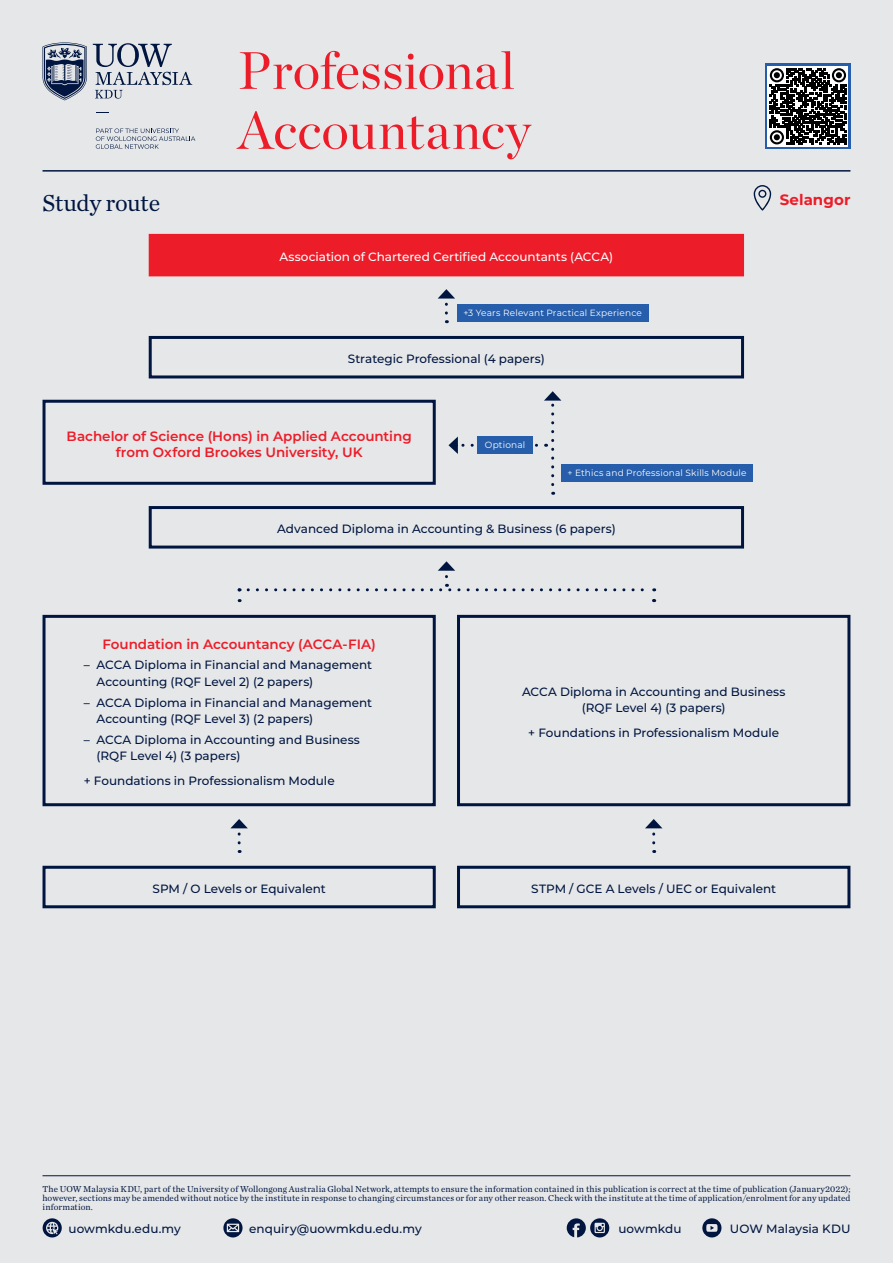
<style>
.page{position:relative;width:893px;height:1263px;background:#e6e7e8}
.page>*{position:absolute;margin:0;border:0;box-sizing:border-box;transform-origin:0 0}
.t1{font:52.5px/60px "Chronicle Display";letter-spacing:.005em;color:#ed1c29}
.t2{font:24px "Chronicle Text G1";letter-spacing:-.02em;color:#001641}
.t3{font:700 15px "Montserrat";letter-spacing:.01em;color:#ed1c29}
.t4{font:600 13.5px/16.5px "Montserrat";color:#ed1c29;text-align:center}
.t5{font:500 12px/16.5px "Montserrat";color:#001641}
.t6{font:500 12px "Montserrat";color:#fff}
.t7{font:9px/9px "Chronicle Text G1";color:#001641;text-align:justify}
.t8{font:9px "Montserrat";letter-spacing:.02em;color:#fff}
</style>
<div class="page">
<svg style="left:754px;top:185px;width:17px;height:26px"></svg>
<svg style="left:438px;top:289px;width:17px;height:24px"></svg>
<svg style="left:448px;top:436px;width:89px;height:18px"></svg>
<svg style="left:544px;top:391px;width:17px;height:94px"></svg>
<svg style="left:230px;top:819px;width:18px;height:24px"></svg>
<svg style="left:148px;top:506px;width:597px;height:43px"></svg>
<svg style="left:42px;top:399px;width:394px;height:86px"></svg>
<div style="left:477px;top:436px;width:56px;height:17px;background:#265eac"></div>
<div style="left:457px;top:305px;width:191px;height:17px;background:#265eac"></div>
<div style="left:561px;top:465px;width:192px;height:17px;background:#265eac"></div>
<div style="left:148px;top:233px;width:597px;height:44px;background:#ed1c29"></div>
<svg style="left:148px;top:335px;width:597px;height:44px"></svg>
<svg style="left:645px;top:819px;width:17px;height:24px"></svg>
<svg style="left:457px;top:614px;width:394px;height:193px"></svg>
<svg style="left:457px;top:865px;width:394px;height:44px"></svg>
<svg style="left:42px;top:865px;width:394px;height:44px"></svg>
<svg style="left:42px;top:614px;width:394px;height:193px"></svg>
<div style="left:765px;top:64px;width:85px;height:85px;background:#265eac"></div>
<svg style="left:767px;top:66px;width:81px;height:81px"></svg>
<svg style="left:770px;top:68px;width:76px;height:77px;background:#505050"></svg>
<svg style="left:238px;top:588px;width:3px;height:14px"></svg>
<svg style="left:248px;top:584px;width:407px;height:18px"></svg>
<svg style="left:438px;top:561px;width:17px;height:16px"></svg>
<hr style="left:43px;top:1175px;width:807px;height:1px;background:#001641">
<svg style="left:43px;top:1218px;width:19px;height:19px"></svg>
<svg style="left:223px;top:1218px;width:20px;height:19px"></svg>
<svg style="left:567px;top:1218px;width:42px;height:19px"></svg>
<svg style="left:702px;top:1218px;width:19px;height:19px"></svg>
<hr style="left:43px;top:170px;width:807px;height:2px;background:#001641">
<svg style="left:96px;top:129px;width:99px;height:20px"></svg>
<svg style="left:93px;top:43px;width:99px;height:56px"></svg>
<svg style="left:43px;top:43px;width:44px;height:57px"></svg>
<h1 class="t1" style="left:238px;top:37px;width:294px">Professional<br>Accountancy</h1>
<h2 class="t2" style="left:43px;top:184px;width:119px">Study route</h2>
<p class="t3" style="left:780px;top:189px;width:72px">Selangor</p>
<p class="t6" style="left:279px;top:248px;width:335px">Association of Chartered Certified Accountants (ACCA)</p>
<p class="t8" style="left:463px;top:307px;width:180px">+3 Years Relevant Practical Experience</p>
<p class="t5" style="left:348px;top:350px;width:198px">Strategic Professional (4 papers)</p>
<p class="t4" style="left:67px;top:427px;width:347px">Bachelor of Science (Hons) in Applied Accounting from Oxford Brookes University, UK</p>
<p class="t8" style="left:485px;top:438px;width:42px">Optional</p>
<p class="t8" style="left:567px;top:467px;width:181px">+ Ethics and Professional Skills Module</p>
<p class="t5" style="left:277px;top:520px;width:340px">Advanced Diploma in Accounting &amp; Business (6 papers)</p>
<p class="t4" style="left:102px;top:635px;width:275px">Foundation in Accountancy (ACCA-FIA)</p>
<p class="t5" style="left:97px;top:656px;width:277px;text-indent:-13px">– ACCA Diploma in Financial and Management<br>Accounting (RQF Level 2) (2 papers)</p>
<p class="t5" style="left:97px;top:694px;width:277px;text-indent:-13px">– ACCA Diploma in Financial and Management<br>Accounting (RQF Level 3) (2 papers)</p>
<p class="t5" style="left:97px;top:731px;width:265px;text-indent:-13px">– ACCA Diploma in Accounting and Business (RQF Level 4) (3 papers)</p>
<p class="t5" style="left:84px;top:772px;width:252px">+ Foundations in Professionalism Module</p>
<p class="t5" style="left:522px;top:683px;width:265px;text-align:center">ACCA Diploma in Accounting and Business (RQF Level 4) (3 papers)</p>
<p class="t5" style="left:528px;top:724px;width:252px">+ Foundations in Professionalism Module</p>
<p class="t5" style="left:152px;top:880px;width:175px">SPM / O Levels or Equivalent</p>
<p class="t5" style="left:531px;top:880px;width:246px">STPM / GCE A Levels / UEC or Equivalent</p>
<p class="t7" style="left:43px;top:1184px;width:809px">The UOW Malaysia KDU, part of the University of Wollongong Australia Global Network, attempts to ensure the information contained in this publication is correct at the time of publication (January2022); however, sections may be amended without notice by the institute in response to changing circumstances or for any other reason. Check with the institute at the time of application/enrolment for any updated information.</p>
<p class="t5" style="left:68px;top:1220px;width:114px">uowmkdu.edu.my</p>
<p class="t5" style="left:249px;top:1220px;width:174px">enquiry@uowmkdu.edu.my</p>
<p class="t5" style="left:618px;top:1220px;width:65px">uowmkdu</p>
<p class="t5" style="left:730px;top:1220px;width:122px">UOW Malaysia KDU</p>
</div>
